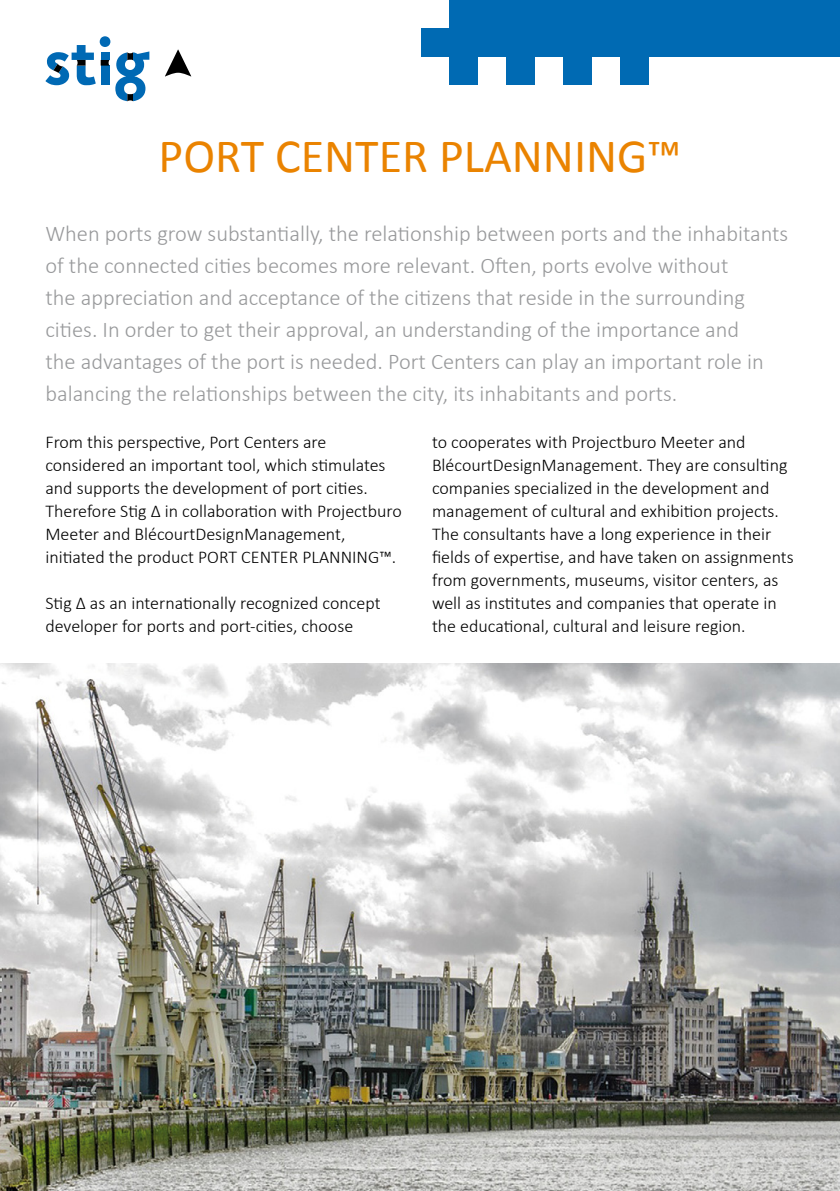
<style>
.page{position:relative;width:840px;height:1191px;background:#fff}
.page>*{position:absolute;margin:0;border:0;box-sizing:border-box;transform-origin:0 0}
.t1{font:48px "Calibri";color:#ea8300}
.t2{font:300 22.4px/32px "Calibri";color:#98999b}
.t3{font:300 18px/23px "Calibri";color:#000}
</style>
<div class="page">
<img style="left:0;top:663px;width:839px;height:528px">
<svg style="left:45px;top:36px;width:104px;height:65px"></svg>
<div style="left:101px;top:53px;width:8px;height:7px;background:#0069b4"></div>
<svg style="left:165px;top:49px;width:26px;height:27px"></svg>
<div style="left:421px;top:28px;width:28px;height:29px;background:#006ab3"></div>
<div style="left:449px;top:0;width:390px;height:57px;background:#006ab3"></div>
<div style="left:563px;top:57px;width:28px;height:28px;background:#006ab3"></div>
<div style="left:619px;top:57px;width:29px;height:28px;background:#006ab3"></div>
<div style="left:506px;top:57px;width:28px;height:28px;background:#006ab3"></div>
<div style="left:449px;top:57px;width:29px;height:28px;background:#006ab3"></div>
<h1 class="t1" style="left:158px;top:126px;width:524px">PORT CENTER PLANNING™</h1>
<p class="t2" style="left:45px;top:217px;width:744px">When ports grow substantially, the relationship between ports and the inhabitants of the connected cities becomes more relevant. Often, ports evolve without<br>the appreciation and acceptance of the citizens that reside in the surrounding cities. In order to get their approval, an understanding of the importance and<br>the advantages of the port is needed. Port Centers can play an important role in balancing the relationships between the city, its inhabitants and ports.</p>
<p class="t3" style="left:45px;top:430px;width:358px">From this perspective, Port Centers are considered an important tool, which stimulates and supports the development of port cities.<br>Therefore Stig Δ in collaboration with Projectburo Meeter and BlécourtDesignManagement, initiated the product PORT CENTER PLANNING™.</p>
<p class="t3" style="left:45px;top:591px;width:336px">Stig Δ as an internationally recognized concept developer for ports and port-cities, choose</p>
<p class="t3" style="left:432px;top:430px;width:363px">to cooperates with Projectburo Meeter and BlécourtDesignManagement. They are consulting companies specialized in the development and management of cultural and exhibition projects.<br>The consultants have a long experience in their fields of expertise, and have taken on assignments from governments, museums, visitor centers, as well as institutes and companies that operate in the educational, cultural and leisure region.</p>
</div>
